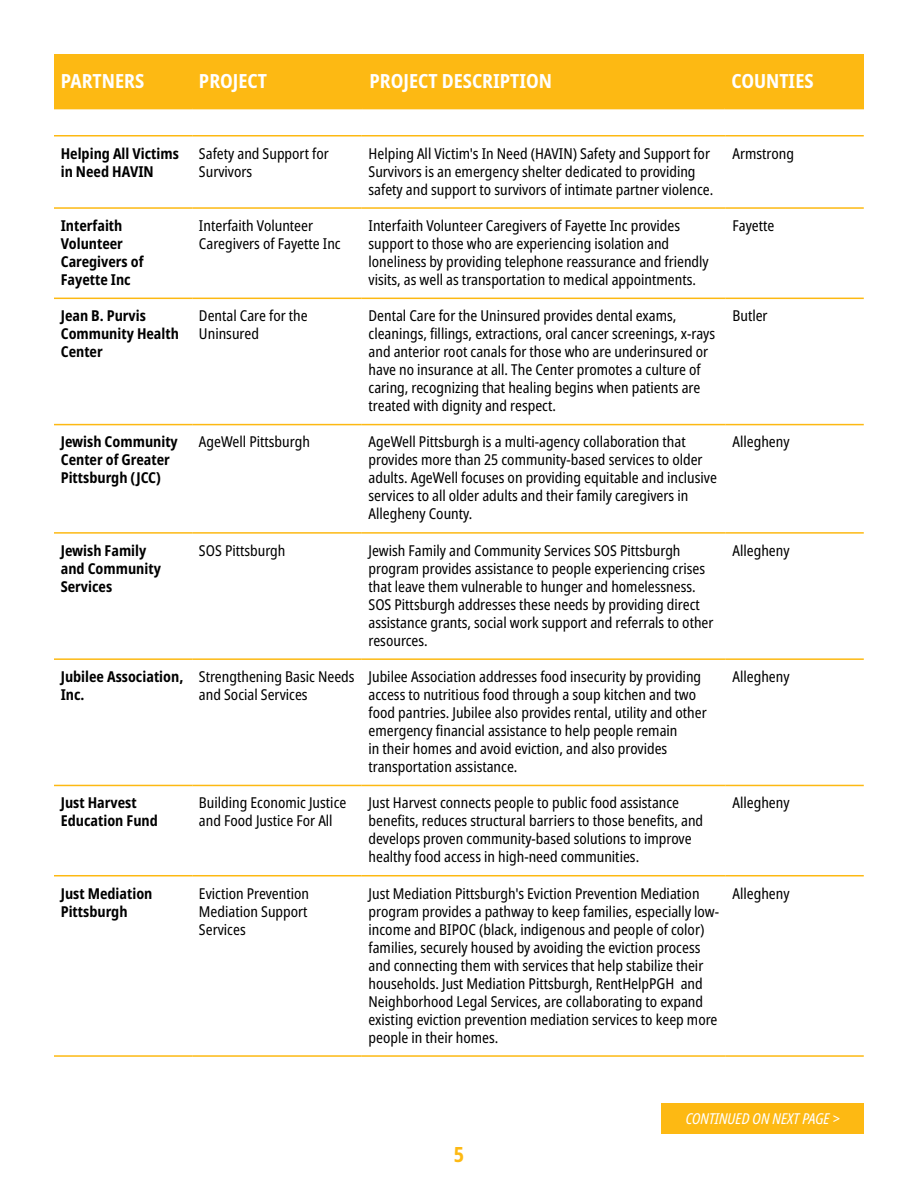
<style>
.page{position:relative;width:918px;height:1188px;background:#fff}
.page>*{position:absolute;margin:0;border:0;box-sizing:border-box;transform-origin:0 0}
.t1{font:700 21px "Noto Sans Condensed";color:#fdb913}
.t2{font:700 19.5px "Noto Sans Condensed";color:#fff}
.t3{font:15px/18px "Noto Sans Condensed";color:#000}
.t4{font:700 15px/18px "Noto Sans Condensed";color:#000}
.t5{font:italic 15px "Noto Sans Condensed";color:#fff}
</style>
<div class="page">
<div style="left:54px;top:54px;width:810px;height:54px;background:#fdb913"></div>
<hr style="left:54px;top:108px;width:138px;height:1px;background:#fdb913">
<hr style="left:192px;top:108px;width:171px;height:1px;background:#fdb913">
<hr style="left:363px;top:108px;width:362px;height:1px;background:#fdb913">
<hr style="left:725px;top:108px;width:139px;height:1px;background:#fdb913">
<div style="left:662px;top:1104px;width:202px;height:30px;background:#fdb913"></div>
<hr style="left:54px;top:135px;width:138px;height:1px;background:#fdb913">
<hr style="left:192px;top:135px;width:170px;height:1px;background:#fdb913">
<hr style="left:362px;top:135px;width:364px;height:1px;background:#fdb913">
<hr style="left:726px;top:135px;width:138px;height:1px;background:#fdb913">
<hr style="left:54px;top:207px;width:138px;height:2px;background:#fdb913">
<hr style="left:192px;top:207px;width:170px;height:2px;background:#fdb913">
<hr style="left:362px;top:207px;width:364px;height:2px;background:#fdb913">
<hr style="left:726px;top:207px;width:138px;height:2px;background:#fdb913">
<hr style="left:54px;top:298px;width:138px;height:1px;background:#fdb913">
<hr style="left:192px;top:298px;width:170px;height:1px;background:#fdb913">
<hr style="left:362px;top:298px;width:364px;height:1px;background:#fdb913">
<hr style="left:726px;top:298px;width:138px;height:1px;background:#fdb913">
<hr style="left:54px;top:424px;width:138px;height:1px;background:#fdb913">
<hr style="left:192px;top:424px;width:170px;height:1px;background:#fdb913">
<hr style="left:362px;top:424px;width:364px;height:1px;background:#fdb913">
<hr style="left:726px;top:424px;width:138px;height:1px;background:#fdb913">
<hr style="left:54px;top:532px;width:138px;height:2px;background:#fdb913">
<hr style="left:192px;top:532px;width:170px;height:2px;background:#fdb913">
<hr style="left:362px;top:532px;width:364px;height:2px;background:#fdb913">
<hr style="left:726px;top:532px;width:138px;height:2px;background:#fdb913">
<hr style="left:54px;top:658px;width:138px;height:2px;background:#fdb913">
<hr style="left:192px;top:658px;width:170px;height:2px;background:#fdb913">
<hr style="left:362px;top:658px;width:364px;height:2px;background:#fdb913">
<hr style="left:726px;top:658px;width:138px;height:2px;background:#fdb913">
<hr style="left:54px;top:785px;width:138px;height:1px;background:#fdb913">
<hr style="left:192px;top:785px;width:170px;height:1px;background:#fdb913">
<hr style="left:362px;top:785px;width:364px;height:1px;background:#fdb913">
<hr style="left:726px;top:785px;width:138px;height:1px;background:#fdb913">
<hr style="left:54px;top:875px;width:138px;height:1px;background:#fdb913">
<hr style="left:192px;top:875px;width:170px;height:1px;background:#fdb913">
<hr style="left:362px;top:875px;width:364px;height:1px;background:#fdb913">
<hr style="left:726px;top:875px;width:138px;height:1px;background:#fdb913">
<hr style="left:54px;top:1055px;width:138px;height:2px;background:#fdb913">
<hr style="left:192px;top:1055px;width:170px;height:2px;background:#fdb913">
<hr style="left:362px;top:1055px;width:364px;height:2px;background:#fdb913">
<hr style="left:726px;top:1055px;width:138px;height:2px;background:#fdb913">
<h2 class="t2" style="left:61px;top:67px;width:85px">PARTNERS</h2>
<h2 class="t2" style="left:199px;top:67px;width:70px">PROJECT</h2>
<h2 class="t2" style="left:370px;top:67px;width:184px">PROJECT DESCRIPTION</h2>
<h2 class="t2" style="left:731px;top:67px;width:84px">COUNTIES</h2>
<p class="t4" style="left:61px;top:144px;width:120px">Helping All Victims in Need HAVIN</p>
<p class="t3" style="left:199px;top:145px;width:131px">Safety and Support for<br>Survivors</p>
<p class="t3" style="left:369px;top:145px;width:346px">Helping All Victim's In Need (HAVIN) Safety and Support for<br>Survivors is an emergency shelter dedicated to providing safety and support to survivors of intimate partner violence.</p>
<p class="t3" style="left:733px;top:145px;width:63px">Armstrong</p>
<p class="t4" style="left:61px;top:217px;width:84px">Interfaith<br>Volunteer<br>Caregivers of<br>Fayette Inc</p>
<p class="t3" style="left:199px;top:217px;width:143px">Interfaith Volunteer<br>Caregivers of Fayette Inc</p>
<p class="t3" style="left:369px;top:217px;width:342px">Interfaith Volunteer Caregivers of Fayette Inc provides support to those who are experiencing isolation and loneliness by providing telephone reassurance and friendly visits, as well as transportation to medical appointments.</p>
<p class="t3" style="left:733px;top:217px;width:43px">Fayette</p>
<p class="t4" style="left:61px;top:307px;width:120px">Jean B. Purvis<br>Community Health<br>Center</p>
<p class="t3" style="left:199px;top:307px;width:110px">Dental Care for the<br>Uninsured</p>
<p class="t3" style="left:369px;top:307px;width:348px">Dental Care for the Uninsured provides dental exams, cleanings, fillings, extractions, oral cancer screenings, x-rays and anterior root canals for those who are underinsured or have no insurance at all. The Center promotes a culture of caring, recognizing that healing begins when patients are treated with dignity and respect.</p>
<p class="t3" style="left:733px;top:307px;width:37px">Butler</p>
<p class="t4" style="left:61px;top:433px;width:119px">Jewish Community<br>Center of Greater<br>Pittsburgh (JCC)</p>
<p class="t3" style="left:199px;top:433px;width:112px">AgeWell Pittsburgh</p>
<p class="t3" style="left:369px;top:433px;width:350px">AgeWell Pittsburgh is a multi-agency collaboration that provides more than 25 community-based services to older adults. AgeWell focuses on providing equitable and inclusive services to all older adults and their family caregivers in Allegheny County.</p>
<p class="t3" style="left:733px;top:433px;width:59px">Allegheny</p>
<p class="t4" style="left:61px;top:541px;width:102px">Jewish Family and Community<br>Services</p>
<p class="t3" style="left:199px;top:542px;width:88px">SOS Pittsburgh</p>
<p class="t3" style="left:369px;top:542px;width:347px">Jewish Family and Community Services SOS Pittsburgh program provides assistance to people experiencing crises that leave them vulnerable to hunger and homelessness.<br>SOS Pittsburgh addresses these needs by providing direct assistance grants, social work support and referrals to other resources.</p>
<p class="t3" style="left:733px;top:542px;width:59px">Allegheny</p>
<p class="t4" style="left:61px;top:668px;width:124px">Jubilee Association,<br>Inc.</p>
<p class="t3" style="left:199px;top:668px;width:157px">Strengthening Basic Needs and Social Services</p>
<p class="t3" style="left:369px;top:668px;width:340px">Jubilee Association addresses food insecurity by providing access to nutritious food through a soup kitchen and two food pantries. Jubilee also provides rental, utility and other emergency financial assistance to help people remain<br>in their homes and avoid eviction, and also provides transportation assistance.</p>
<p class="t3" style="left:733px;top:668px;width:59px">Allegheny</p>
<p class="t4" style="left:61px;top:794px;width:99px">Just Harvest<br>Education Fund</p>
<p class="t3" style="left:199px;top:794px;width:149px">Building Economic Justice and Food Justice For All</p>
<p class="t3" style="left:369px;top:794px;width:336px">Just Harvest connects people to public food assistance benefits, reduces structural barriers to those benefits, and develops proven community-based solutions to improve healthy food access in high-need communities.</p>
<p class="t3" style="left:733px;top:794px;width:59px">Allegheny</p>
<p class="t4" style="left:61px;top:884px;width:93px">Just Mediation<br>Pittsburgh</p>
<p class="t3" style="left:199px;top:885px;width:112px;text-align:justify">Eviction Prevention Mediation Support Services</p>
<p class="t3" style="left:369px;top:885px;width:352px">Just Mediation Pittsburgh's Eviction Prevention Mediation program provides a pathway to keep families, especially low&shy;income and BIPOC (black, indigenous and people of color) families, securely housed by avoiding the eviction process and connecting them with services that help stabilize their households. Just Mediation Pittsburgh, RentHelpPGH and Neighborhood Legal Services, are collaborating to expand existing eviction prevention mediation services to keep more people in their homes.</p>
<p class="t3" style="left:733px;top:885px;width:59px">Allegheny</p>
<h1 class="t1" style="left:454px;top:1140px;width:12px">5</h1>
<p class="t5" style="left:686px;top:1108px;width:156px">CONTINUED ON NEXT PAGE &gt;</p>
</div>
